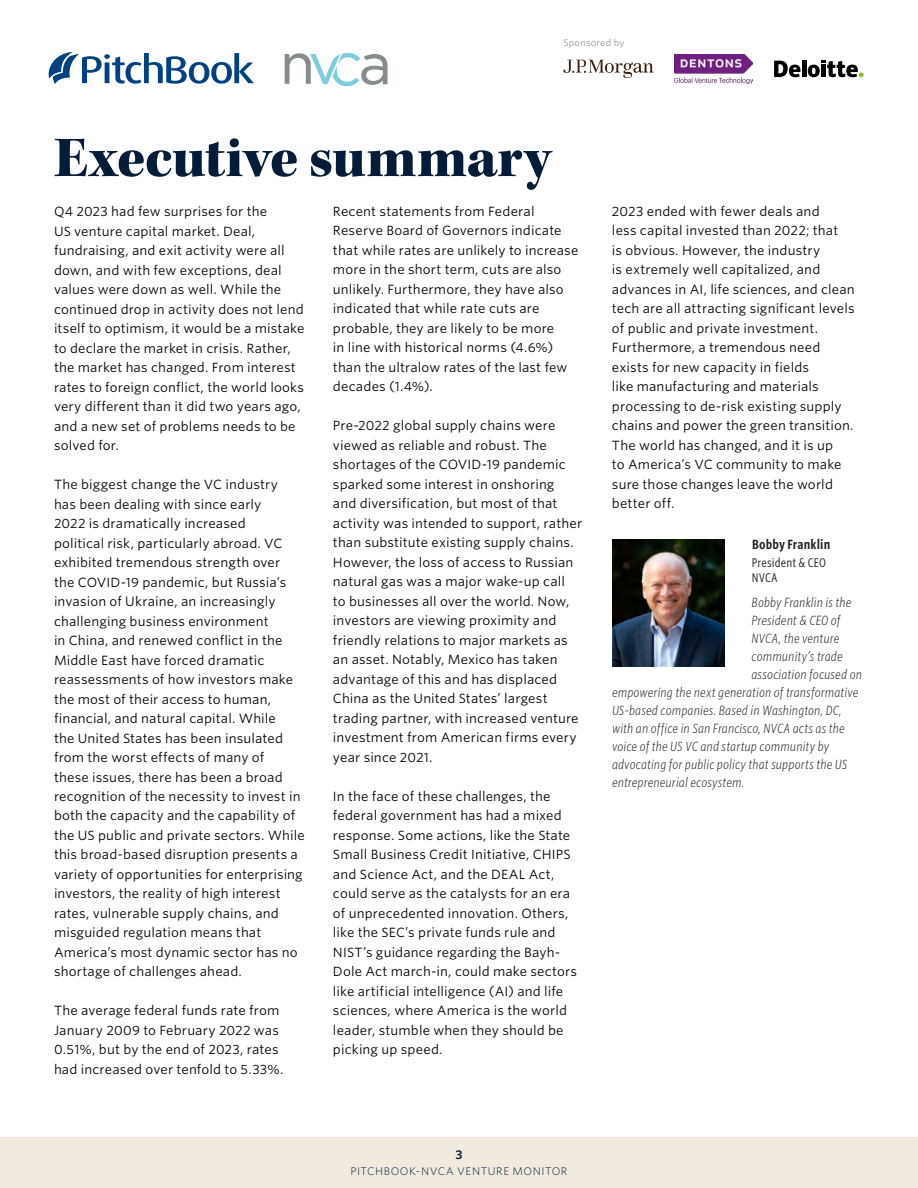
<style>
.page{position:relative;width:918px;height:1188px;background:#fff}
.page>*{position:absolute;margin:0;border:0;box-sizing:border-box;transform-origin:0 0}
.CR_H1{font:58.5px "Kepler Std Black Subh";letter-spacing:-.005em;color:#051c38}
.CR_Body_copy{font:12.75px/19.5px "Whitney S Sm";letter-spacing:.01em;color:#000}
.VM_Sponsor_bio_condensed{font:italic 300 12.75px "Whitney Cond S Sm";letter-spacing:.01em;color:#231f20}
.VM_Chart_subhead{font:600 12.75px "Whitney Cond S Sm";letter-spacing:.015em;color:#231f20}
.VM_Sponsor_title{font:12px "Whitney Cond S Sm";letter-spacing:.01em;color:#231f20}
.t1{font:600 12px "Whitney S Sm";color:#051c38}
.t2{font:300 10.5px "Whitney S Sm";letter-spacing:.045em;color:#051c38}
.t3{font:300 9px "Whitney S Sm";letter-spacing:.025em;color:#78766f}
</style>
<div class="page">
<div style="left:0;top:1137px;width:918px;height:51px;background:#f0ebde"></div>
<svg style="left:563px;top:60px;width:91px;height:18px"></svg>
<img style="left:675px;top:54px;width:78px;height:30px">
<hr style="left:802px;top:61px;width:4px;height:16px;background:#000">
<svg style="left:808px;top:61px;width:56px;height:16px"></svg>
<svg style="left:774px;top:61px;width:26px;height:16px"></svg>
<svg style="left:49px;top:52px;width:205px;height:32px"></svg>
<svg style="left:285px;top:53px;width:103px;height:33px"></svg>
<img style="left:612px;top:539px;width:113px;height:127px">
<p class="t3" style="left:563px;top:37px;width:62px">Sponsored by</p>
<p class="CR_H1" style="left:54px;top:124px;width:498px">Executive summary</p>
<p class="CR_Body_copy" style="left:54px;top:202px;width:252px">Q4 2023 had few surprises for the<br>US venture capital market. Deal, fundraising, and exit activity were all down, and with few exceptions, deal values were down as well. While the continued drop in activity does not lend itself to optimism, it would be a mistake to declare the market in crisis. Rather, the market has changed. From interest rates to foreign conflict, the world looks very different than it did two years ago, and a new set of problems needs to be solved for.</p>
<p class="CR_Body_copy" style="left:54px;top:474px;width:252px">The biggest change the VC industry<br>has been dealing with since early<br>2022 is dramatically increased<br>political risk, particularly abroad. VC exhibited tremendous strength over<br>the COVID-19 pandemic, but Russia’s invasion of Ukraine, an increasingly challenging business environment<br>in China, and renewed conflict in the Middle East have forced dramatic reassessments of how investors make the most of their access to human, financial, and natural capital. While<br>the United States has been insulated from the worst effects of many of<br>these issues, there has been a broad recognition of the necessity to invest in both the capacity and the capability of the US public and private sectors. While this broad-based disruption presents a variety of opportunities for enterprising investors, the reality of high interest rates, vulnerable supply chains, and misguided regulation means that America’s most dynamic sector has no shortage of challenges ahead.</p>
<p class="CR_Body_copy" style="left:54px;top:1001px;width:231px">The average federal funds rate from January 2009 to February 2022 was 0.51%, but by the end of 2023, rates had increased over tenfold to 5.33%.</p>
<p class="CR_Body_copy" style="left:333px;top:201px;width:247px">Recent statements from Federal Reserve Board of Governors indicate that while rates are unlikely to increase more in the short term, cuts are also unlikely. Furthermore, they have also indicated that while rate cuts are probable, they are likely to be more<br>in line with historical norms (4.6%) than the ultralow rates of the last few decades (1.4%).</p>
<p class="CR_Body_copy" style="left:333px;top:416px;width:251px">Pre-2022 global supply chains were viewed as reliable and robust. The shortages of the COVID-19 pandemic sparked some interest in onshoring<br>and diversification, but most of that activity was intended to support, rather than substitute existing supply chains.<br>However, the loss of access to Russian natural gas was a major wake-up call<br>to businesses all over the world. Now, investors are viewing proximity and friendly relations to major markets as an asset. Notably, Mexico has taken advantage of this and has displaced China as the United States’ largest trading partner, with increased venture investment from American firms every year since 2021.</p>
<p class="CR_Body_copy" style="left:333px;top:786px;width:246px">In the face of these challenges, the federal government has had a mixed response. Some actions, like the State Small Business Credit Initiative, CHIPS and Science Act, and the DEAL Act, could serve as the catalysts for an era of unprecedented innovation. Others, like the SEC’s private funds rule and NIST’s guidance regarding the Bayh-Dole Act march-in, could make sectors like artificial intelligence (AI) and life sciences, where America is the world leader, stumble when they should be picking up speed.</p>
<p class="t1" style="left:455px;top:1146px;width:9px">3</p>
<p class="t2" style="left:350px;top:1164px;width:219px">PITCHBOOK-NVCA VENTURE MONITOR</p>
<p class="CR_Body_copy" style="left:612px;top:201px;width:244px">2023 ended with fewer deals and<br>less capital invested than 2022; that<br>is obvious. However, the industry<br>is extremely well capitalized, and advances in AI, life sciences, and clean tech are all attracting significant levels of public and private investment.<br>Furthermore, a tremendous need exists for new capacity in fields<br>like manufacturing and materials processing to de-risk existing supply chains and power the green transition.<br>The world has changed, and it is up<br>to America’s VC community to make sure those changes leave the world better off.</p>
<p class="VM_Chart_subhead" style="left:752px;top:536px;width:80px">Bobby Franklin</p>
<p class="VM_Sponsor_title" style="left:752px;top:555px;width:76px">President &amp; CEO</p>
<p class="VM_Sponsor_title" style="left:752px;top:570px;width:27px">NVCA</p>
<p class="VM_Sponsor_bio_condensed" style="left:752px;top:594px;width:101px">Bobby Franklin is the</p>
<p class="VM_Sponsor_bio_condensed" style="left:752px;top:612px;width:91px">President &amp; CEO of</p>
<p class="VM_Sponsor_bio_condensed" style="left:752px;top:630px;width:89px">NVCA, the venture</p>
<p class="VM_Sponsor_bio_condensed" style="left:752px;top:648px;width:93px">community’s trade</p>
<p class="VM_Sponsor_bio_condensed" style="left:752px;top:666px;width:112px">association focused on</p>
<p class="VM_Sponsor_bio_condensed" style="left:612px;top:684px;width:248px">empowering the next generation of transformative</p>
<p class="VM_Sponsor_bio_condensed" style="left:612px;top:702px;width:231px">US-based companies. Based in Washington, DC,</p>
<p class="VM_Sponsor_bio_condensed" style="left:612px;top:720px;width:234px">with an office in San Francisco, NVCA acts as the</p>
<p class="VM_Sponsor_bio_condensed" style="left:612px;top:738px;width:219px">voice of the US VC and startup community by</p>
<p class="VM_Sponsor_bio_condensed" style="left:612px;top:756px;width:237px">advocating for public policy that supports the US</p>
<p class="VM_Sponsor_bio_condensed" style="left:612px;top:774px;width:134px">entrepreneurial ecosystem.</p>
</div>
